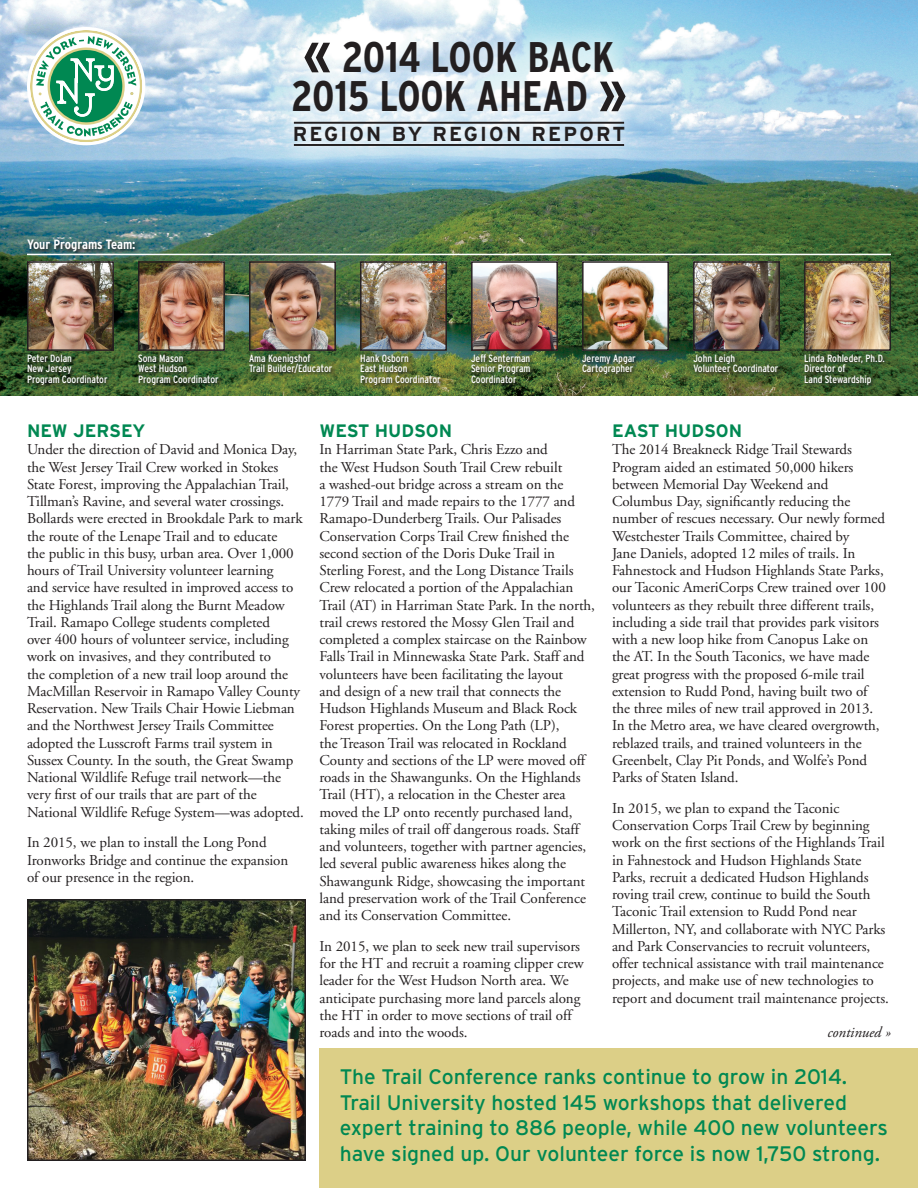
<style>
.page{position:relative;width:918px;height:1188px;background:#fff}
.page>*{position:absolute;margin:0;border:0;box-sizing:border-box;transform-origin:0 0}
.t1{font:700 condensed 42.75px "Interstate";color:#231f20}
.t2{font:21px/25.5px "Interstate";color:#008852}
.t3{font:700 20.25px "Interstate";letter-spacing:.11em;color:#231f20}
.Subheads{font:700 18px "Interstate";color:#008852}
.Body{font:15px/17.2px "Adobe Garamond";letter-spacing:-.005em;color:#231f20}
.Body-2{font:italic 15px "Adobe Garamond Pro";letter-spacing:-.005em;color:#231f20}
.t4{font:700 condensed 13.5px "Interstate";color:#fff}
.t5{font:condensed 10.5px "Interstate";color:#fff}
.s1{font-size:56.4px}
</style>
<div class="page">
<div style="left:320px;top:1048px;width:598px;height:140px;background:#dccf87"></div>
<img style="left:0;top:0;width:918px;height:396px">
<svg style="left:269px;top:17px;width:380px;height:155px"></svg>
<hr style="left:294px;top:122px;width:330px;height:2px;background:#231f20">
<hr style="left:294px;top:144px;width:330px;height:2px;background:#231f20">
<svg style="left:30px;top:30px;width:112px;height:112px"></svg>
<div style="left:27px;top:27px;width:118px;height:118px;border:3px solid #fff;border-radius:50%"></div>
<img style="left:30px;top:264px;width:81px;height:84px">
<div style="left:27px;top:261px;width:87px;height:90px;border:2px solid #231f20"></div>
<img style="left:141px;top:264px;width:81px;height:84px">
<div style="left:138px;top:261px;width:87px;height:90px;border:2px solid #231f20"></div>
<img style="left:252px;top:264px;width:81px;height:84px">
<div style="left:249px;top:261px;width:87px;height:90px;border:2px solid #231f20"></div>
<img style="left:363px;top:264px;width:81px;height:84px">
<div style="left:360px;top:261px;width:87px;height:90px;border:2px solid #231f20"></div>
<img style="left:474px;top:264px;width:81px;height:84px">
<div style="left:471px;top:261px;width:87px;height:90px;border:2px solid #231f20"></div>
<img style="left:585px;top:264px;width:81px;height:84px">
<div style="left:582px;top:261px;width:87px;height:90px;border:2px solid #231f20"></div>
<img style="left:696px;top:264px;width:81px;height:84px">
<div style="left:693px;top:261px;width:87px;height:90px;border:2px solid #231f20"></div>
<img style="left:807px;top:264px;width:81px;height:84px">
<div style="left:804px;top:261px;width:87px;height:90px;border:2px solid #231f20"></div>
<svg style="left:27px;top:353px;width:86px;height:37px;background:#355329"></svg>
<svg style="left:26px;top:238px;width:114px;height:19px;background:#416767"></svg>
<svg style="left:137px;top:353px;width:87px;height:37px;background:#38572b"></svg>
<svg style="left:248px;top:353px;width:90px;height:25px;background:#4a632f"></svg>
<svg style="left:360px;top:353px;width:86px;height:37px;background:#5f7036"></svg>
<svg style="left:470px;top:353px;width:65px;height:35px;background:#496031"></svg>
<svg style="left:581px;top:353px;width:60px;height:26px;background:#435c37"></svg>
<svg style="left:692px;top:353px;width:92px;height:24px;background:#425d2e"></svg>
<svg style="left:804px;top:353px;width:86px;height:37px;background:#36542a"></svg>
<hr style="left:27px;top:254px;width:864px;height:1px;background:#fff">
<img style="left:30px;top:902px;width:273px;height:256px">
<div style="left:27px;top:899px;width:279px;height:262px;border:2px solid #231f20"></div>
<p class="t4" style="left:27px;top:237px;width:110px">Your Programs Team:</p>
<p class="t1" style="left:303px;top:33px;width:313px"><span class="s1">«</span> 2014 LOOK BACK</p>
<p class="t1" style="left:291px;top:72px;width:337px">2015 LOOK AHEAD <span class="s1">»</span></p>
<p class="t3" style="left:293px;top:123px;width:334px">REGION BY REGION REPORT</p>
<p class="t5" style="left:27px;top:352px;width:46px">Peter Dolan</p>
<p class="t5" style="left:27px;top:362px;width:46px">New Jersey</p>
<p class="t5" style="left:27px;top:373px;width:82px">Program Coordinator</p>
<p class="t5" style="left:138px;top:352px;width:47px">Sona Mason</p>
<p class="t5" style="left:138px;top:362px;width:50px">West Hudson</p>
<p class="t5" style="left:138px;top:373px;width:82px">Program Coordinator</p>
<p class="t5" style="left:249px;top:352px;width:63px">Ama Koenigshof</p>
<p class="t5" style="left:249px;top:362px;width:85px">Trail Builder/Educator</p>
<p class="t5" style="left:360px;top:352px;width:50px">Hank Osborn</p>
<p class="t5" style="left:360px;top:362px;width:49px">East Hudson</p>
<p class="t5" style="left:360px;top:373px;width:82px">Program Coordinator</p>
<p class="t5" style="left:471px;top:352px;width:61px">Jeff Senterman</p>
<p class="t5" style="left:471px;top:362px;width:61px">Senior Program</p>
<p class="t5" style="left:471px;top:373px;width:47px">Coordinator</p>
<p class="t5" style="left:582px;top:352px;width:55px">Jeremy Apgar</p>
<p class="t5" style="left:582px;top:362px;width:53px">Cartographer</p>
<p class="t5" style="left:693px;top:352px;width:43px">John Leigh</p>
<p class="t5" style="left:693px;top:362px;width:87px">Volunteer Coordinator</p>
<p class="t5" style="left:804px;top:352px;width:83px">Linda Rohleder, Ph.D.</p>
<p class="t5" style="left:804px;top:362px;width:43px">Director of</p>
<p class="t5" style="left:804px;top:373px;width:69px">Land Stewardship</p>
<p class="Subheads" style="left:27px;top:421px;width:120px">NEW JERSEY</p>
<p class="Body" style="left:27px;top:441px;width:278px">Under the direction of David and Monica Day, the West Jersey Trail Crew worked in Stokes State Forest, improving the Appalachian Trail, Tillman’s Ravine, and several water crossings.<br>Bollards were erected in Brookdale Park to mark the route of the Lenape Trail and to educate<br>the public in this busy, urban area. Over 1,000 hours of Trail University volunteer learning<br>and service have resulted in improved access to the Highlands Trail along the Burnt Meadow Trail. Ramapo College students completed<br>over 400 hours of volunteer service, including work on invasives, and they contributed to<br>the completion of a new trail loop around the MacMillan Reservoir in Ramapo Valley County Reservation. New Trails Chair Howie Liebman and the Northwest Jersey Trails Committee adopted the Lusscroft Farms trail system in Sussex County. In the south, the Great Swamp National Wildlife Refuge trail network—the very first of our trails that are part of the National Wildlife Refuge System—was adopted.</p>
<p class="Body" style="left:27px;top:834px;width:263px">In 2015, we plan to install the Long Pond<br>Ironworks Bridge and continue the expansion of our presence in the region.</p>
<p class="Subheads" style="left:320px;top:421px;width:134px">WEST HUDSON</p>
<p class="Body" style="left:320px;top:441px;width:277px">In Harriman State Park, Chris Ezzo and<br>the West Hudson South Trail Crew rebuilt<br>a washed-out bridge across a stream on the 1779 Trail and made repairs to the 1777 and Ramapo-Dunderberg Trails. Our Palisades Conservation Corps Trail Crew finished the second section of the Doris Duke Trail in Sterling Forest, and the Long Distance Trails Crew relocated a portion of the Appalachian Trail (AT) in Harriman State Park. In the north, trail crews restored the Mossy Glen Trail and completed a complex staircase on the Rainbow Falls Trail in Minnewaska State Park. Staff and volunteers have been facilitating the layout<br>and design of a new trail that connects the Hudson Highlands Museum and Black Rock Forest properties. On the Long Path (LP),<br>the Treason Trail was relocated in Rockland County and sections of the LP were moved off roads in the Shawangunks. On the Highlands Trail (HT), a relocation in the Chester area moved the LP onto recently purchased land, taking miles of trail off dangerous roads. Staff and volunteers, together with partner agencies, led several public awareness hikes along the Shawangunk Ridge, showcasing the important land preservation work of the Trail Conference and its Conservation Committee.</p>
<p class="Body" style="left:320px;top:938px;width:266px">In 2015, we plan to seek new trail supervisors for the HT and recruit a roaming clipper crew leader for the West Hudson North area. We anticipate purchasing more land parcels along the HT in order to move sections of trail off roads and into the woods.</p>
<p class="Subheads" style="left:612px;top:421px;width:132px">EAST HUDSON</p>
<p class="Body" style="left:612px;top:441px;width:275px">The 2014 Breakneck Ridge Trail Stewards Program aided an estimated 50,000 hikers between Memorial Day Weekend and Columbus Day, significantly reducing the number of rescues necessary. Our newly formed Westchester Trails Committee, chaired by<br>Jane Daniels, adopted 12 miles of trails. In Fahnestock and Hudson Highlands State Parks, our Taconic AmeriCorps Crew trained over 100 volunteers as they rebuilt three different trails, including a side trail that provides park visitors with a new loop hike from Canopus Lake on the AT. In the South Taconics, we have made great progress with the proposed 6-mile trail extension to Rudd Pond, having built two of the three miles of new trail approved in 2013.<br>In the Metro area, we have cleared overgrowth, reblazed trails, and trained volunteers in the Greenbelt, Clay Pit Ponds, and Wolfe’s Pond Parks of Staten Island.</p>
<p class="Body" style="left:612px;top:800px;width:278px">In 2015, we plan to expand the Taconic Conservation Corps Trail Crew by beginning work on the first sections of the Highlands Trail in Fahnestock and Hudson Highlands State Parks, recruit a dedicated Hudson Highlands roving trail crew, continue to build the South Taconic Trail extension to Rudd Pond near Millerton, NY, and collaborate with NYC Parks and Park Conservancies to recruit volunteers, offer technical assistance with trail maintenance projects, and make use of new technologies to report and document trail maintenance projects.</p>
<p class="Body-2" style="left:828px;top:1023px;width:65px">continued »</p>
<p class="t2" style="left:340px;top:1064px;width:550px">The Trail Conference ranks continue to grow in 2014.<br>Trail University hosted 145 workshops that delivered expert training to 886 people, while 400 new volunteers have signed up. Our volunteer force is now 1,750 strong.</p>
</div>
